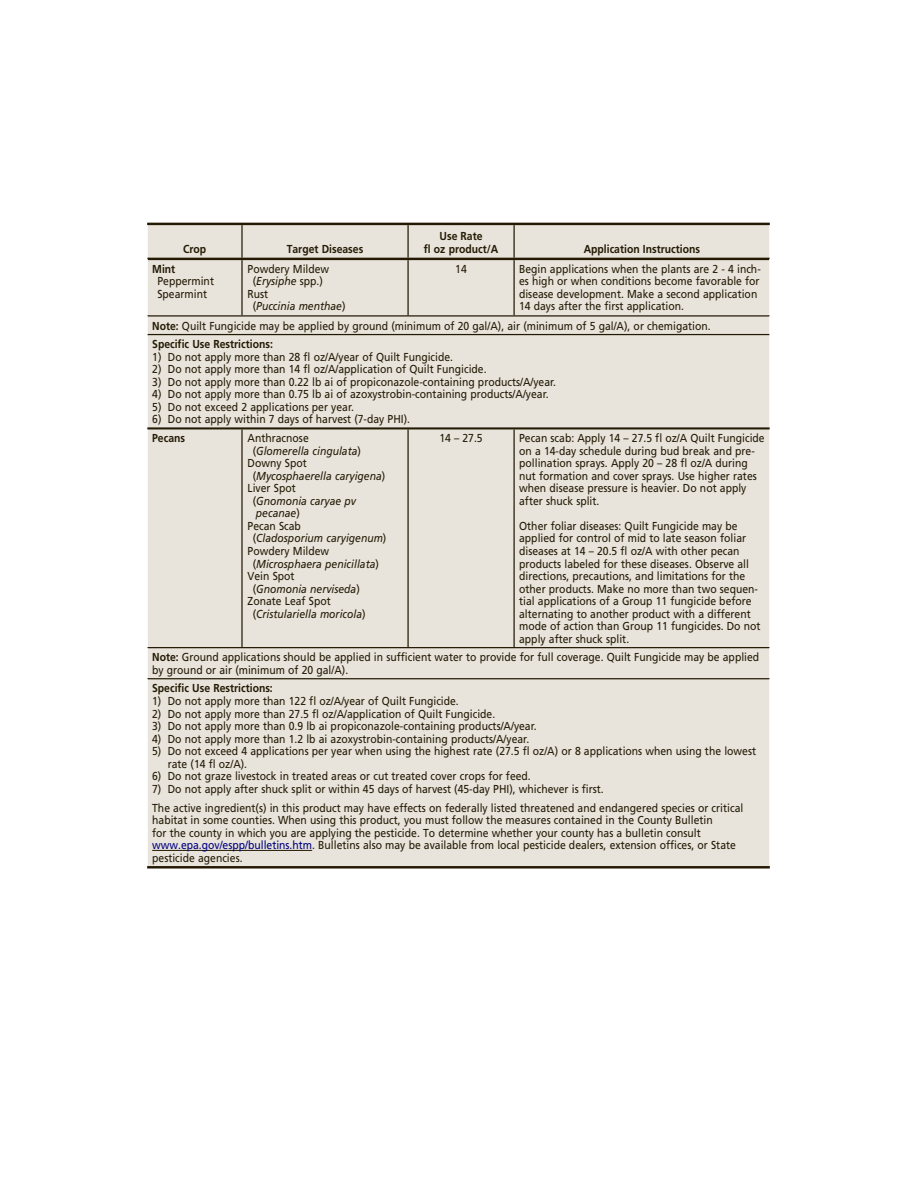
<style>
.page{position:relative;width:918px;height:1188px;background:#fff}
.page>*{position:absolute;margin:0;border:0;box-sizing:border-box;transform-origin:0 0}
.t1{font:11.55px/12.6px "Frutiger LT Std";color:#241a04;scale:.9 1}
.t2{font:italic 11.55px "Frutiger LT Std";color:#241a04;scale:.9 1}
.t3{font:700 11.55px/12.9px "Frutiger LT Std";color:#241a04;text-align:center;scale:.9 1}
.s1{font-weight:700}
.s2{font-style:normal}
.s3{color:#000080}
</style>
<div class="page">
<div style="left:148px;top:225px;width:621px;height:641px;background:#e8e4dc"></div>
<hr style="left:147px;top:223px;width:623px;height:2px;background:#241a04">
<hr style="left:241px;top:225px;width:2px;height:33px;background:#241a04">
<hr style="left:407px;top:225px;width:2px;height:33px;background:#241a04">
<hr style="left:513px;top:225px;width:2px;height:33px;background:#241a04">
<hr style="left:147px;top:258px;width:623px;height:2px;background:#241a04">
<hr style="left:147px;top:259px;width:1px;height:57px;background:#fff">
<hr style="left:769px;top:259px;width:1px;height:57px;background:#fff">
<hr style="left:241px;top:260px;width:2px;height:55px;background:#241a04">
<hr style="left:407px;top:260px;width:2px;height:55px;background:#241a04">
<hr style="left:513px;top:260px;width:2px;height:55px;background:#241a04">
<hr style="left:241px;top:429px;width:2px;height:218px;background:#241a04">
<hr style="left:407px;top:429px;width:2px;height:218px;background:#241a04">
<hr style="left:513px;top:429px;width:2px;height:218px;background:#241a04">
<hr style="left:147px;top:427px;width:623px;height:2px;background:#241a04">
<hr style="left:147px;top:647px;width:623px;height:1px;background:#241a04">
<hr style="left:147px;top:866px;width:623px;height:3px;background:#241a04">
<hr style="left:147px;top:315px;width:623px;height:2px;background:#241a04">
<hr style="left:147px;top:334px;width:623px;height:1px;background:#241a04">
<hr style="left:147px;top:678px;width:623px;height:1px;background:#241a04">
<hr style="left:152px;top:850px;width:160px;height:1px;background:#241a04">
<p class="t3" style="left:183px;top:244px;width:27px">Crop</p>
<p class="t3" style="left:287px;top:244px;width:87px">Target Diseases</p>
<p class="t3" style="left:424px;top:231px;width:84px">Use Rate<br>fl oz product/A</p>
<p class="t3" style="left:584px;top:244px;width:131px">Application Instructions</p>
<p class="t1" style="left:455px;top:263px;width:14px">14</p>
<p class="t1" style="left:519px;top:263px;width:270px">Begin applications when the plants are 2 - 4 inch&shy;es high or when conditions become favorable for disease development. Make a second application 14 days after the first application.</p>
<p class="t1" style="left:152px;top:317px;width:622px;line-height:18.6px"><span class="s1">Note:</span> Quilt Fungicide may be applied by ground (minimum of 20 gal/A), air (minimum of 5 gal/A), or chemigation.<br><span class="s1">Specific Use Restrictions:</span></p>
<p class="t1" style="left:152px;top:351px;width:336px">1) Do not apply more than 28 fl oz/A/year of Quilt Fungicide.</p>
<p class="t1" style="left:152px;top:364px;width:373px">2) Do not apply more than 14 fl oz/A/application of Quilt Fungicide.</p>
<p class="t1" style="left:152px;top:376px;width:450px">3) Do not apply more than 0.22 lb ai of propiconazole-containing products/A/year.</p>
<p class="t1" style="left:152px;top:389px;width:442px">4) Do not apply more than 0.75 lb ai of azoxystrobin-containing products/A/year.</p>
<p class="t1" style="left:152px;top:402px;width:226px">5) Do not exceed 2 applications per year.</p>
<p class="t1" style="left:152px;top:414px;width:288px">6) Do not apply within 7 days of harvest (7-day PHI).</p>
<p class="t3" style="left:152px;top:433px;width:38px">Pecans</p>
<p class="t1" style="left:248px;top:433px;width:70px">Anthracnose</p>
<p class="t2" style="left:253px;top:446px;width:122px"><span class="s2">(</span>Glomerella cingulata<span class="s2">)</span></p>
<p class="t1" style="left:248px;top:458px;width:67px">Downy Spot</p>
<p class="t2" style="left:253px;top:471px;width:149px"><span class="s2">(</span>Mycosphaerella caryigena<span class="s2">)</span></p>
<p class="t1" style="left:248px;top:483px;width:55px">Liver Spot</p>
<p class="t2" style="left:253px;top:496px;width:116px"><span class="s2">(</span>Gnomonia caryae pv</p>
<p class="t2" style="left:256px;top:509px;width:50px">pecanae<span class="s2">)</span></p>
<p class="t1" style="left:248px;top:521px;width:61px">Pecan Scab</p>
<p class="t2" style="left:253px;top:534px;width:150px"><span class="s2">(</span>Cladosporium caryigenum<span class="s2">)</span></p>
<p class="t1" style="left:248px;top:546px;width:92px">Powdery Mildew</p>
<p class="t2" style="left:253px;top:559px;width:142px"><span class="s2">(</span>Microsphaera penicillata<span class="s2">)</span></p>
<p class="t1" style="left:248px;top:571px;width:54px">Vein Spot</p>
<p class="t2" style="left:253px;top:584px;width:121px"><span class="s2">(</span>Gnomonia nerviseda<span class="s2">)</span></p>
<p class="t1" style="left:248px;top:596px;width:94px">Zonate Leaf Spot</p>
<p class="t2" style="left:253px;top:609px;width:127px"><span class="s2">(</span>Cristulariella moricola<span class="s2">)</span></p>
<p class="t1" style="left:248px;top:263px;width:92px">Powdery Mildew</p>
<p class="t2" style="left:253px;top:276px;width:79px"><span class="s2">(</span>Erysiphe <span class="s2">spp.)</span></p>
<p class="t1" style="left:248px;top:288px;width:25px">Rust</p>
<p class="t2" style="left:253px;top:301px;width:104px"><span class="s2">(</span>Puccinia menthae<span class="s2">)</span></p>
<p class="t3" style="left:152px;top:263px;width:27px">Mint</p>
<p class="t1" style="left:157px;top:276px;width:64px">Peppermint<br>Spearmint</p>
<p class="t1" style="left:439px;top:433px;width:50px">14 – 27.5</p>
<p class="t1" style="left:519px;top:433px;width:274px">Pecan scab: Apply 14 – 27.5 fl oz/A Quilt Fungicide on a 14-day schedule during bud break and pre&shy;pollination sprays. Apply 20 – 28 fl oz/A during nut formation and cover sprays. Use higher rates when disease pressure is heavier. Do not apply after shuck split.</p>
<p class="t1" style="left:519px;top:521px;width:270px">Other foliar diseases: Quilt Fungicide may be applied for control of mid to late season foliar diseases at 14 – 20.5 fl oz/A with other pecan products labeled for these diseases. Observe all directions, precautions, and limitations for the other products. Make no more than two sequen&shy;tial applications of a Group 11 fungicide before alternating to another product with a different mode of action than Group 11 fungicides. Do not apply after shuck split.</p>
<p class="t1" style="left:152px;top:652px;width:676px"><span class="s1">Note:</span> Ground applications should be applied in sufficient water to provide for full coverage. Quilt Fungicide may be applied by ground or air (minimum of 20 gal/A).</p>
<p class="t3" style="left:152px;top:683px;width:136px">Specific Use Restrictions:</p>
<p class="t1" style="left:152px;top:696px;width:342px">1) Do not apply more than 122 fl oz/A/year of Quilt Fungicide.</p>
<p class="t1" style="left:152px;top:708px;width:383px">2) Do not apply more than 27.5 fl oz/A/application of Quilt Fungicide.</p>
<p class="t1" style="left:152px;top:721px;width:429px">3) Do not apply more than 0.9 lb ai propiconazole-containing products/A/year.</p>
<p class="t1" style="left:152px;top:733px;width:420px">4) Do not apply more than 1.2 lb ai azoxystrobin-containing products/A/year.</p>
<p class="t1" style="left:168px;top:746px;width:655px;text-indent:-16px">5) Do not exceed 4 applications per year when using the highest rate (27.5 fl oz/A) or 8 applications when using the lowest rate (14 fl oz/A).</p>
<p class="t1" style="left:152px;top:771px;width:422px">6) Do not graze livestock in treated areas or cut treated cover crops for feed.</p>
<p class="t1" style="left:152px;top:780px;width:658px;line-height:18.8px">7) Do not apply after shuck split or within 45 days of harvest (45-day PHI), whichever is first.<br>The active ingredient(s) in this product may have effects on federally listed threatened and endangered species or critical</p>
<p class="t1" style="left:152px;top:815px;width:650px">habitat in some counties. When using this product, you must follow the measures contained in the County Bulletin<br>for the county in which you are applying the pesticide. To determine whether your county has a bulletin consult <span class="s3">www.epa.gov/espp/bulletins.htm</span>. Bulletins also may be available from local pesticide dealers, extension offices, or State pesticide agencies.</p>
</div>
